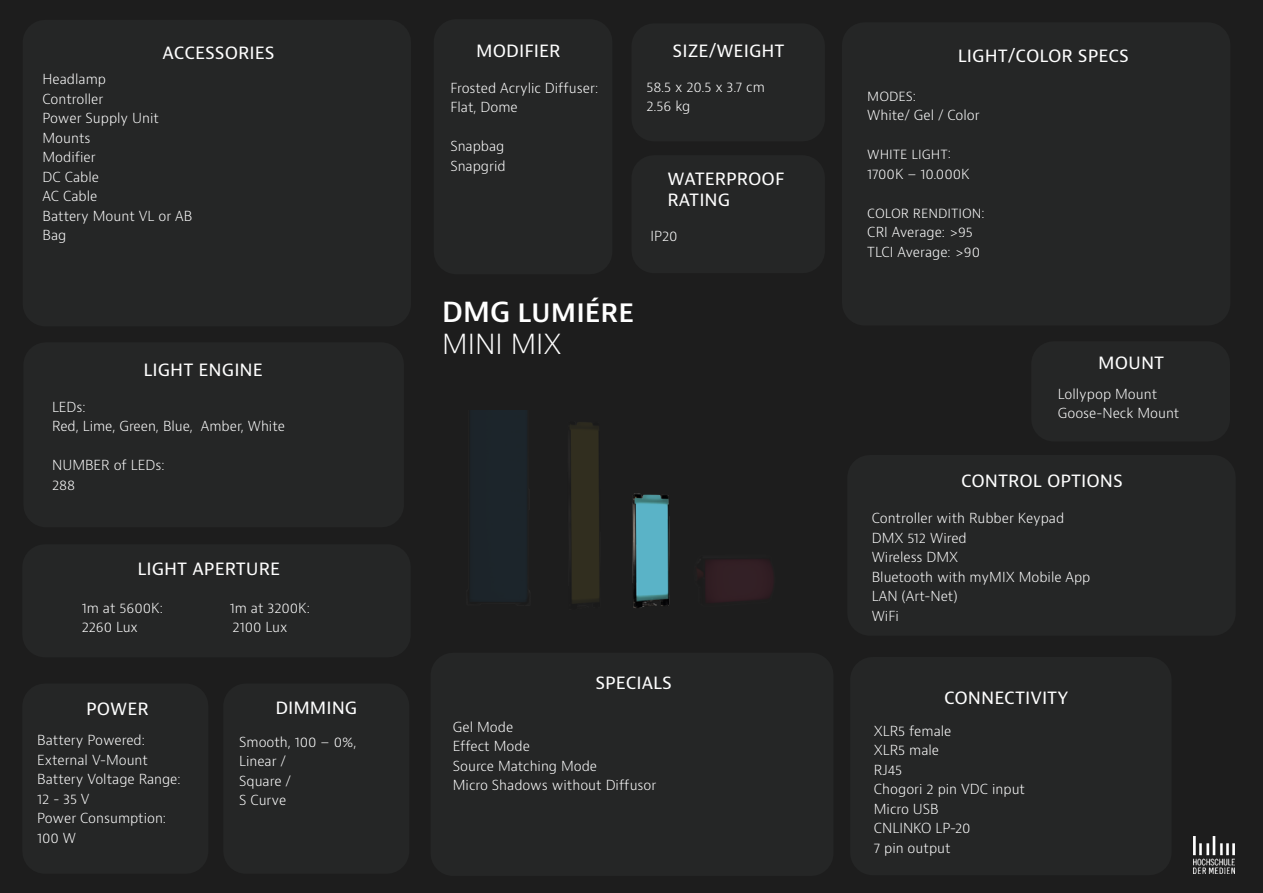
<style>
.page{position:relative;width:1263px;height:893px;background:#1d1d1d}
.page>*{position:absolute;margin:0;border:0;box-sizing:border-box;transform-origin:0 0}
.t1{font:600 27px "Bernino Sans";color:#fff}
.t2{font:300 27px "Bernino Sans";color:#fff}
.t3{font:18px/21.6px "Bernino Sans";color:#fff}
.t4{font:300 13.5px/19.5px "Bernino Sans";color:#fff}
</style>
<div class="page">
<div style="left:45px;top:42px;width:344px;height:262px;background:#252626"></div>
<div style="left:45px;top:567px;width:343px;height:68px;background:#252626"></div>
<div style="left:456px;top:42px;width:134px;height:210px;background:#252626"></div>
<div style="left:45px;top:706px;width:141px;height:145px;background:#252626"></div>
<div style="left:453px;top:675px;width:358px;height:178px;background:#252626"></div>
<div style="left:873px;top:679px;width:276px;height:174px;background:#252626"></div>
<div style="left:864px;top:45px;width:344px;height:258px;background:#252626"></div>
<div style="left:870px;top:477px;width:343px;height:136px;background:#252626"></div>
<div style="left:46px;top:365px;width:335px;height:140px;background:#252626"></div>
<div style="left:1054px;top:364px;width:153px;height:55px;background:#252626"></div>
<div style="left:246px;top:706px;width:141px;height:145px;background:#252626"></div>
<div style="left:631px;top:155px;width:194px;height:118px;background:#252626"></div>
<div style="left:654px;top:46px;width:148px;height:73px;background:#252626"></div>
<img style="left:632px;top:493px;width:38px;height:115px">
<img style="left:697px;top:559px;width:77px;height:44px">
<img style="left:1193px;top:836px;width:41px;height:37px">
<div style="left:471px;top:410px;width:59px;height:192px;background:#1c252b"></div>
<img style="left:570px;top:422px;width:29px;height:180px">
<h2 class="t3" style="left:163px;top:42px;width:114px">ACCESSORIES</h2>
<p class="t4" style="left:43px;top:70px;width:151px">Headlamp<br>Controller<br>Power Supply Unit<br>Mounts<br>Modifier<br>DC Cable<br>AC Cable<br>Battery Mount VL or AB<br>Bag</p>
<h2 class="t3" style="left:144px;top:359px;width:121px">LIGHT ENGINE</h2>
<p class="t4" style="left:52px;top:397px;width:234px">LEDs:<br>Red, Lime, Green, Blue, Amber, White</p>
<p class="t4" style="left:52px;top:456px;width:114px">NUMBER of LEDs:<br>288</p>
<h2 class="t3" style="left:137px;top:558px;width:144px">LIGHT APERTURE</h2>
<p class="t4" style="left:82px;top:598px;width:82px">1m at 5600K:</p>
<p class="t4" style="left:230px;top:598px;width:82px">1m at 3200K:</p>
<p class="t4" style="left:82px;top:618px;width:58px">2260 Lux</p>
<p class="t4" style="left:233px;top:618px;width:56px">2100 Lux</p>
<h2 class="t3" style="left:86px;top:698px;width:64px">POWER</h2>
<p class="t4" style="left:37px;top:731px;width:145px">Battery Powered:<br>External V-Mount<br>Battery Voltage Range:<br>12 - 35 V<br>Power Consumption:<br>100 W</p>
<h2 class="t3" style="left:275px;top:697px;width:84px">DIMMING</h2>
<p class="t4" style="left:239px;top:732px;width:119px">Smooth, 100 – 0%,<br>Linear /<br>Square /<br>S Curve</p>
<h2 class="t3" style="left:476px;top:40px;width:86px">MODIFIER</h2>
<p class="t4" style="left:450px;top:79px;width:149px">Frosted Acrylic Diffuser:<br>Flat, Dome</p>
<p class="t4" style="left:450px;top:137px;width:57px">Snapbag<br>Snapgrid</p>
<h2 class="t3" style="left:673px;top:40px;width:114px">SIZE/WEIGHT</h2>
<p class="t4" style="left:646px;top:77px;width:120px">58.5 x 20.5 x 3.7 cm<br>2.56 kg</p>
<h2 class="t3" style="left:668px;top:168px;width:118px">WATERPROOF<br>RATING</h2>
<p class="t4" style="left:651px;top:226px;width:28px">IP20</p>
<h1 class="t1" style="left:442px;top:294px;width:193px">DMG LUMIÉRE</h1>
<h1 class="t2" style="left:442px;top:326px;width:121px">MINI MIX</h1>
<h2 class="t3" style="left:595px;top:672px;width:78px">SPECIALS</h2>
<p class="t4" style="left:453px;top:717px;width:205px">Gel Mode<br>Effect Mode<br>Source Matching Mode<br>Micro Shadows without Diffusor</p>
<h2 class="t3" style="left:958px;top:45px;width:173px">LIGHT/COLOR SPECS</h2>
<p class="t4" style="left:867px;top:86px;width:114px">MODES:<br>White/ Gel / Color</p>
<p class="t4" style="left:867px;top:145px;width:104px">WHITE LIGHT:<br>1700K – 10.000K</p>
<p class="t4" style="left:867px;top:203px;width:119px">COLOR RENDITION:<br>CRI Average: &gt;95<br>TLCI Average: &gt;90</p>
<h2 class="t3" style="left:1098px;top:351px;width:68px">MOUNT</h2>
<p class="t4" style="left:1058px;top:384px;width:123px">Lollypop Mount<br>Goose-Neck Mount</p>
<h2 class="t3" style="left:961px;top:469px;width:163px">CONTROL OPTIONS</h2>
<p class="t4" style="left:872px;top:509px;width:220px">Controller with Rubber Keypad<br>DMX 512 Wired<br>Wireless DMX<br>Bluetooth with myMIX Mobile App<br>LAN (Art-Net)<br>WiFi</p>
<h2 class="t3" style="left:944px;top:687px;width:126px">CONNECTIVITY</h2>
<p class="t4" style="left:874px;top:721px;width:153px">XLR5 female<br>XLR5 male<br>RJ45<br>Chogori 2 pin VDC input<br>Micro USB<br>CNLINKO LP-20<br>7 pin output</p>
</div>
